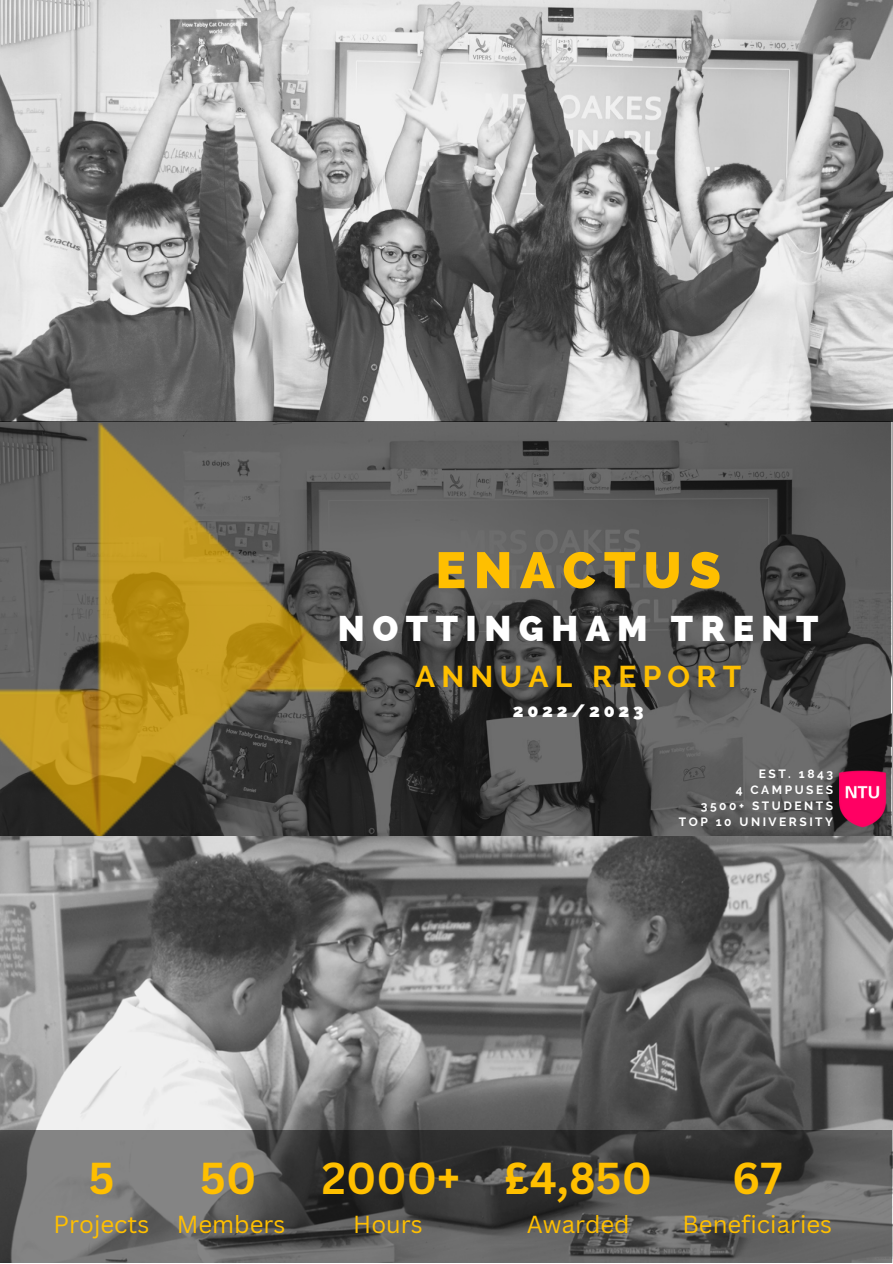
<style>
.page{position:relative;width:893px;height:1264px;background:#fff}
.page>*{position:absolute;margin:0;border:0;box-sizing:border-box;transform-origin:0 0}
.t1{font:800 50.7px "Raleway";letter-spacing:.16em;color:#ffbf00}
.t2{font:700 43.5px "Canva Sans";color:#ffbf00}
.t3{font:800 35.7px "Raleway";letter-spacing:.21em;color:#fff}
.t4{font:700 30px "Raleway";letter-spacing:.21em;color:#ffbf00}
.t5{font:24px "Canva Sans";color:#ffbf00}
.t6{font:800 18px "Raleway";letter-spacing:.21em;color:#fff}
.t7{font:700 12px/16px "Raleway";letter-spacing:.21em;color:#fff;text-align:right}
</style>
<div class="page">
<img style="left:0;top:0;width:892px;height:1262px">
<svg style="left:0;top:421px;width:891px;height:414px;background:#4e4e4e"></svg>
<img style="left:0;top:423px;width:366px;height:415px">
<svg style="left:1px;top:1129px;width:890px;height:133px;background:#575757"></svg>
<img style="left:839px;top:763px;width:47px;height:69px">
<h1 class="t1" style="left:435px;top:540px;width:287px">ENACTUS</h1>
<h3 class="t3" style="left:338px;top:607px;width:482px">NOTTINGHAM TRENT</h3>
<h3 class="t4" style="left:415px;top:658px;width:328px">ANNUAL REPORT</h3>
<h3 class="t6" style="left:513px;top:700px;width:132px">2022/2023</h3>
<p class="t7" style="left:678px;top:765px;width:156px">EST. 1843<br>4 CAMPUSES<br>3500+ STUDENTS<br>TOP 10 UNIVERSITY</p>
<h2 class="t2" style="left:88px;top:1147px;width:28px">5</h2>
<h3 class="t5" style="left:54px;top:1207px;width:97px">Projects</h3>
<h2 class="t2" style="left:200px;top:1147px;width:58px">50</h2>
<h3 class="t5" style="left:177px;top:1207px;width:110px">Members</h3>
<h2 class="t2" style="left:322px;top:1147px;width:140px">2000+</h2>
<h3 class="t5" style="left:353px;top:1207px;width:71px">Hours</h3>
<h2 class="t2" style="left:504px;top:1147px;width:149px">£4,850</h2>
<h3 class="t5" style="left:526px;top:1207px;width:104px">Awarded</h3>
<h2 class="t2" style="left:732px;top:1147px;width:52px">67</h2>
<h3 class="t5" style="left:682px;top:1207px;width:151px">Beneficiaries</h3>
</div>
